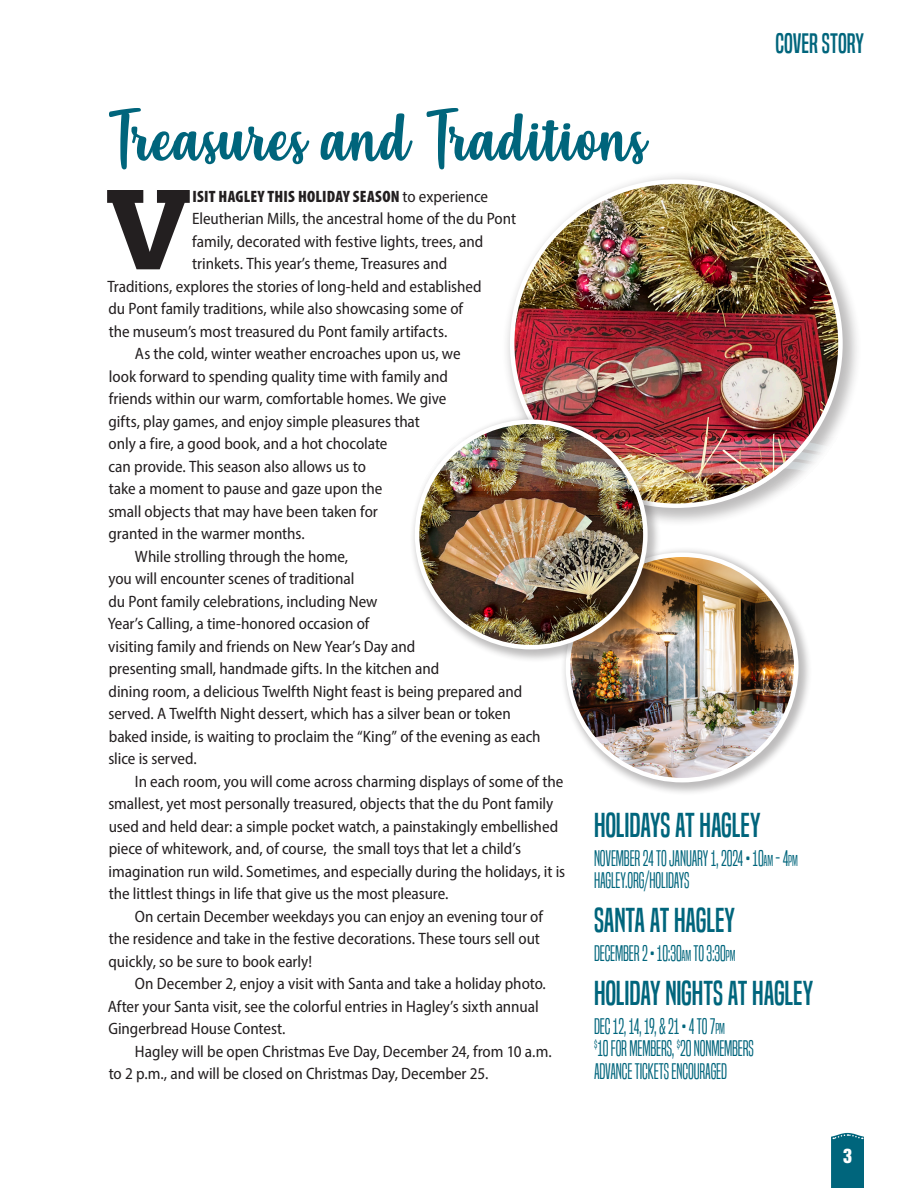
<style>
.page{position:relative;width:918px;height:1188px;background:#fff}
.page>*{position:absolute;margin:0;border:0;box-sizing:border-box;transform-origin:0 0}
.story_text__first_para{font:900 110.7px "Glypha LT Std";color:#231f20}
.t1{font:62.85px "Misses";letter-spacing:.01em;color:#00657c}
.box_1{font:32.25px "Built Titling Rg";letter-spacing:-.005em;color:#00657c}
.t2{font:26.25px "Built Titling Rg";letter-spacing:-.005em;color:#00657c}
.box_2{font:21px/22.5px "Built Titling Lt";letter-spacing:-.01em;color:#00657c}
.t3{font:18px "Helvetica Inserat LT Std";color:#fff}
.story_text{font:semi-condensed 16.5px/22.5px "Myriad Pro";letter-spacing:-.005em;color:#231f20}
.story_text__first_para-2{font:semi-condensed 16.5px "Myriad Pro";letter-spacing:-.005em;color:#231f20}
.story_text__first_para-3{font:900 condensed 16.5px "Myriad Pro";letter-spacing:.015em;color:#231f20}
.s1{font-weight:400;font-stretch:semi-condensed}
.s2{font-size:14.7px}
</style>
<div class="page">
<div style="left:559px;top:546px;width:253px;height:250px;background:#231f20;opacity:.3"></div>
<img style="left:568px;top:555px;width:228px;height:225px">
<div style="left:501px;top:170px;width:361px;height:358px;background:#231f20;opacity:.3"></div>
<img style="left:512px;top:182px;width:328px;height:324px">
<div style="left:409px;top:413px;width:252px;height:250px;background:#231f20;opacity:.3"></div>
<img style="left:417px;top:422px;width:228px;height:225px">
<img style="left:409px;top:437px;width:453px;height:53px">
<svg style="left:831px;top:1133px;width:33px;height:55px;background:#0a6b81"></svg>
<p class="t2" style="left:776px;top:28px;width:90px">COVER STORY</p>
<p class="t1" style="left:108px;top:97px;width:540px">Treasures and Traditions</p>
<p class="story_text__first_para" style="left:105px;top:163px;width:88px">V</p>
<p class="story_text__first_para-3" style="left:193px;top:186px;width:297px">ISIT HAGLEY THIS HOLIDAY SEASON <span class="s1">to experience</span></p>
<p class="story_text__first_para-2" style="left:192px;top:209px;width:326px">Eleutherian Mills, the ancestral home of the du Pont</p>
<p class="story_text__first_para-2" style="left:192px;top:231px;width:293px">family, decorated with festive lights, trees, and</p>
<p class="story_text__first_para-2" style="left:192px;top:254px;width:257px">trinkets. This year’s theme, Treasures and</p>
<p class="story_text__first_para-2" style="left:107px;top:276px;width:376px">Traditions, explores the stories of long-held and established</p>
<p class="story_text__first_para-2" style="left:109px;top:299px;width:356px">du Pont family traditions, while also showcasing some of</p>
<p class="story_text__first_para-2" style="left:109px;top:321px;width:340px">the museum’s most treasured du Pont family artifacts.</p>
<p class="story_text" style="left:108px;top:342px;width:354px;text-indent:27px">As the cold, winter weather encroaches upon us, we look forward to spending quality time with family and friends within our warm, comfortable homes. We give gifts, play games, and enjoy simple pleasures that<br>only a fire, a good book, and a hot chocolate<br>can provide. This season also allows us to<br>take a moment to pause and gaze upon the<br>small objects that may have been taken for<br>granted in the warmer months.</p>
<p class="story_text" style="left:108px;top:545px;width:435px;text-indent:27px">While strolling through the home,<br>you will encounter scenes of traditional<br>du Pont family celebrations, including New<br>Year’s Calling, a time-honored occasion of<br>visiting family and friends on New Year’s Day and<br>presenting small, handmade gifts. In the kitchen and<br>dining room, a delicious Twelfth Night feast is being prepared and served. A Twelfth Night dessert, which has a silver bean or token baked inside, is waiting to proclaim the “King” of the evening as each slice is served.</p>
<p class="story_text" style="left:108px;top:770px;width:458px;text-indent:27px">In each room, you will come across charming displays of some of the smallest, yet most personally treasured, objects that the du Pont family used and held dear: a simple pocket watch, a painstakingly embellished piece of whitework, and, of course, the small toys that let a child’s imagination run wild. Sometimes, and especially during the holidays, it is the littlest things in life that give us the most pleasure.</p>
<p class="story_text" style="left:109px;top:905px;width:436px;text-indent:26px">On certain December weekdays you can enjoy an evening tour of the residence and take in the festive decorations. These tours sell out quickly, so be sure to book early!</p>
<p class="story_text" style="left:108px;top:972px;width:440px;text-indent:27px">On December 2, enjoy a visit with Santa and take a holiday photo.<br>After your Santa visit, see the colorful entries in Hagley’s sixth annual<br>Gingerbread House Contest.</p>
<p class="story_text" style="left:109px;top:1040px;width:445px;text-indent:26px">Hagley will be open Christmas Eve Day, December 24, from 10 a.m. to 2 p.m., and will be closed on Christmas Day, December 25.</p>
<p class="box_1" style="left:594px;top:806px;width:168px">HOLIDAYS AT HAGLEY</p>
<p class="box_2" style="left:594px;top:847px;width:205px">NOVEMBER 24 TO JANUARY 1, 2024 • 10<span class="s2">AM</span> - 4<span class="s2">PM<br></span>HAGLEY.ORG/HOLIDAYS</p>
<p class="box_1" style="left:594px;top:901px;width:143px">SANTA AT HAGLEY</p>
<p class="box_2" style="left:594px;top:942px;width:143px">DECEMBER 2 • 10:30<span class="s2">AM</span> TO 3:30<span class="s2">PM</span></p>
<p class="box_1" style="left:594px;top:974px;width:221px">HOLIDAY NIGHTS AT HAGLEY</p>
<p class="box_2" style="left:594px;top:1015px;width:162px">DEC 12, 14, 19, &amp; 21 • 4 TO 7<span class="s2">PM<br></span><sup>$</sup>10 FOR MEMBERS, <sup>$</sup>20 NONMEMBERS<br>ADVANCE TICKETS ENCOURAGED</p>
<p class="t3" style="left:843px;top:1145px;width:10px">3</p>
</div>
